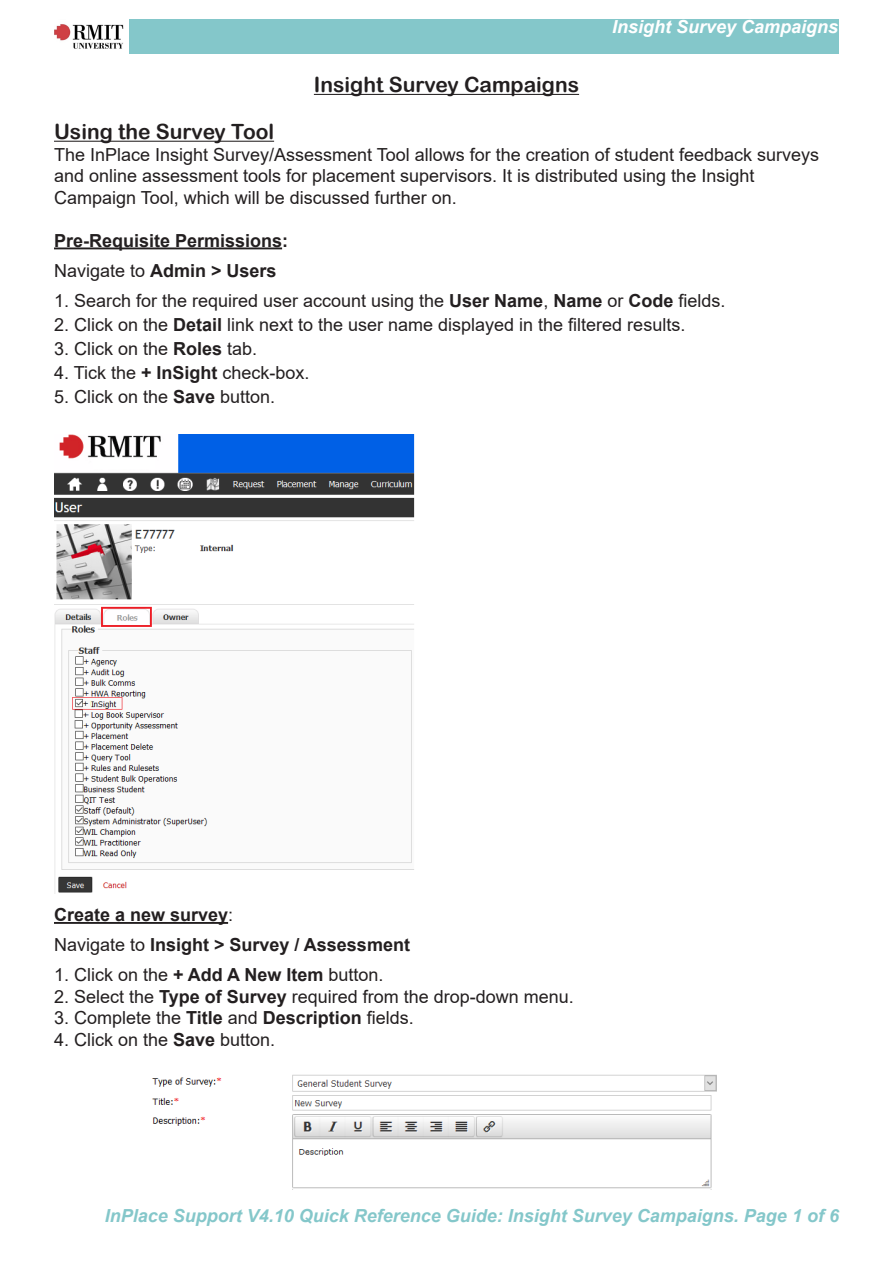
<style>
.page{position:relative;width:893px;height:1263px;background:#fff}
.page>*{position:absolute;margin:0;border:0;box-sizing:border-box;transform-origin:0 0}
.t1{font:21px "Arial Rounded MT Bold";color:#231f20}
.t2{font:18px/21.6px "Arial";color:#231f20}
.t3{font:700 18px "Arial";color:#231f20}
.t4{font:italic 700 18px "Arial";color:#84c7ca}
.t5{font:italic 700 18px "Arial";color:#fff}
.s1{font-weight:400}
.s2{font-weight:700}
</style>
<div class="page">
<hr style="left:314px;top:94px;width:265px;height:1px;background:#231f20">
<hr style="left:54px;top:141px;width:220px;height:1px;background:#231f20">
<hr style="left:54px;top:247px;width:228px;height:2px;background:#231f20">
<hr style="left:54px;top:922px;width:174px;height:2px;background:#231f20">
<div style="left:54px;top:20px;width:785px;height:34px;background:#84c7ca"></div>
<img style="left:54px;top:20px;width:74px;height:34px">
<img style="left:54px;top:434px;width:361px;height:459px">
<img style="left:152px;top:1074px;width:565px;height:116px">
<p class="t1" style="left:314px;top:72px;width:267px">Insight Survey Campaigns</p>
<p class="t5" style="left:612px;top:15px;width:228px">Insight Survey Campaigns</p>
<p class="t1" style="left:54px;top:119px;width:222px">Using the Survey Tool</p>
<p class="t2" style="left:54px;top:143px;width:767px">The InPlace Insight Survey/Assessment Tool allows for the creation of student feedback surveys and online assessment tools for placement supervisors. It is distributed using the Insight<br>Campaign Tool, which will be discussed further on.</p>
<p class="t3" style="left:54px;top:227px;width:236px">Pre-Requisite Permissions:</p>
<p class="t3" style="left:54px;top:257px;width:224px"><span class="s1">Navigate to</span> Admin &gt; Users</p>
<p class="t2" style="left:54px;top:289px;width:673px">1. Search for the required user account using the <span class="s2">User Name</span>, <span class="s2">Name</span> or <span class="s2">Code</span> fields.</p>
<p class="t2" style="left:54px;top:313px;width:633px">2. Click on the <span class="s2">Detail</span> link next to the user name displayed in the filtered results.</p>
<p class="t2" style="left:54px;top:337px;width:205px">3. Click on the <span class="s2">Roles</span> tab.</p>
<p class="t2" style="left:54px;top:361px;width:257px">4. Tick the <span class="s2">+ InSight</span> check-box.</p>
<p class="t2" style="left:54px;top:385px;width:223px">5. Click on the <span class="s2">Save</span> button.</p>
<p class="t3" style="left:54px;top:902px;width:181px">Create a new survey<span class="s1">:</span></p>
<p class="t3" style="left:54px;top:932px;width:357px"><span class="s1">Navigate to</span> Insight &gt; Survey / Assessment</p>
<p class="t2" style="left:54px;top:964px;width:331px">1. Click on the <span class="s2">+ Add A New Item</span> button.</p>
<p class="t2" style="left:54px;top:985px;width:521px">2. Select the <span class="s2">Type of Survey</span> required from the drop-down menu.</p>
<p class="t2" style="left:54px;top:1007px;width:361px">3. Complete the <span class="s2">Title</span> and <span class="s2">Description</span> fields.</p>
<p class="t2" style="left:54px;top:1028px;width:223px">4. Click on the <span class="s2">Save</span> button.</p>
<p class="t4" style="left:105px;top:1204px;width:736px">InPlace Support V4.10 Quick Reference Guide: Insight Survey Campaigns. Page 1 of 6</p>
</div>
